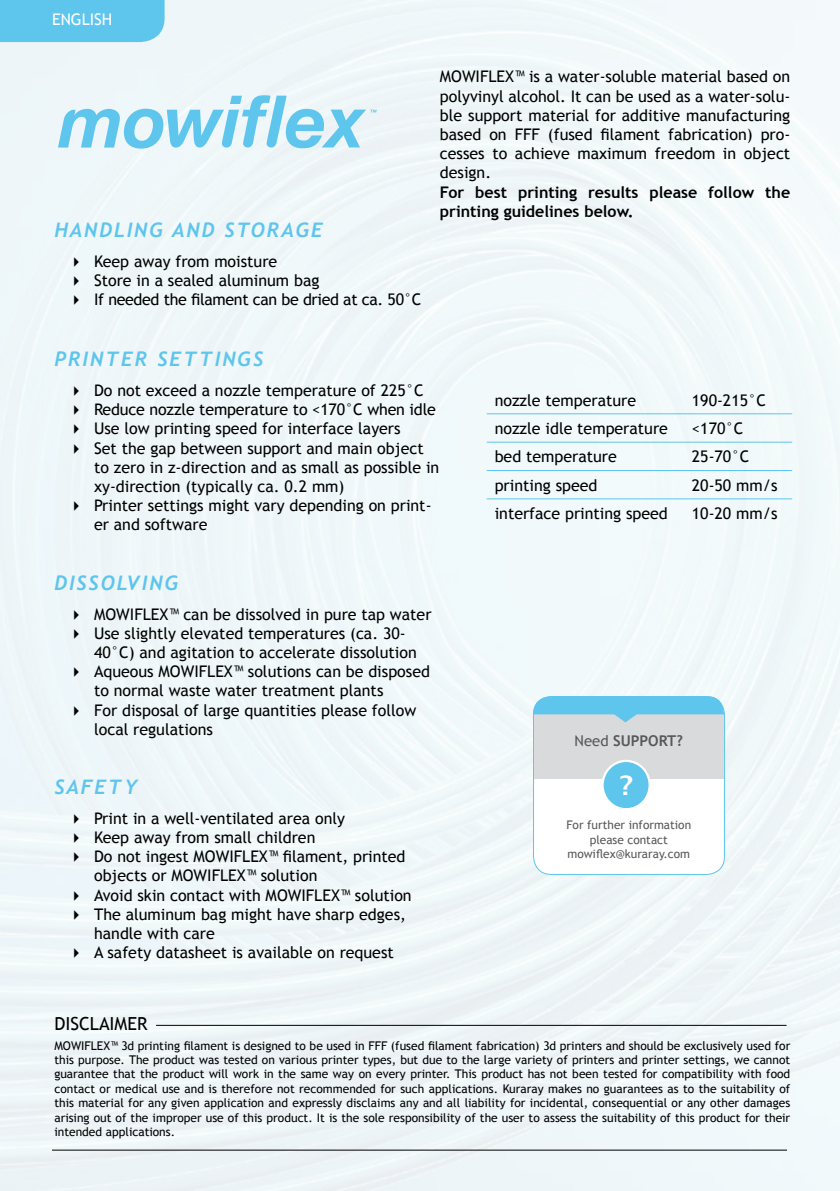
<style>
.page{position:relative;width:840px;height:1191px;background:#fff}
.page>*{position:absolute;margin:0;border:0;box-sizing:border-box;transform-origin:0 0}
.t1{font:700 26.8px "Lucida Grande";color:#fff}
.t2{font:italic 700 20px "Trebuchet";letter-spacing:.1em;color:#5ec5ed}
.t3{font:18px "Trebuchet MS";color:#000}
.t4{font:16px/19.2px "Trebuchet MS";color:#000}
.t5{font:700 16px/19.2px "Trebuchet MS";color:#000}
.t6{font:16px "Trebuchet MS";color:#fff}
.t7{font:700 14.8px "Trebuchet MS";color:#58585a}
.t8{font:12px/14.4px "Trebuchet MS";color:#000;text-align:justify}
.t9{font:11.8px/14.2px "Trebuchet MS";color:#58585a;text-align:center}
.s1{font-family:"Lucida Grande"}
.s2{font-weight:400}
</style>
<div class="page">
<div style="left:0;top:0;width:839px;height:1191px;background:#eff7f9"></div>
<hr style="left:486px;top:413px;width:197px;height:1px;background:#5ec5ed">
<hr style="left:683px;top:413px;width:108px;height:1px;background:#5ec5ed">
<hr style="left:486px;top:442px;width:197px;height:1px;background:#5ec5ed">
<hr style="left:683px;top:442px;width:108px;height:1px;background:#5ec5ed">
<hr style="left:486px;top:470px;width:197px;height:1px;background:#5ec5ed">
<hr style="left:683px;top:470px;width:108px;height:1px;background:#5ec5ed">
<hr style="left:486px;top:498px;width:197px;height:1px;background:#5ec5ed">
<hr style="left:683px;top:498px;width:108px;height:1px;background:#5ec5ed">
<svg style="left:58px;top:95px;width:318px;height:54px"></svg>
<hr style="left:156px;top:1025px;width:630px;height:1px;background:#000">
<hr style="left:52px;top:1149px;width:734px;height:1px;background:#000">
<div style="left:0;top:0;width:164px;height:42px;background:#5ec5ed"></div>
<div style="left:533px;top:696px;width:191px;height:178px;background:#fff;border-radius:18px"></div>
<div style="left:533px;top:696px;width:191px;height:178px;border:1px solid #5ec5ed;border-radius:18px"></div>
<div style="left:534px;top:714px;width:189px;height:64px;background:#d9dadb"></div>
<svg style="left:533px;top:696px;width:190px;height:26px"></svg>
<div style="left:602px;top:761px;width:47px;height:48px;background:#5ec5ed;border-radius:50%"></div>
<div style="left:601px;top:760px;width:49px;height:50px;border:2px solid #fff;border-radius:50%"></div>
<p class="t6" style="left:52px;top:10px;width:62px">ENGLISH</p>
<p class="t2" style="left:54px;top:218px;width:270px">HANDLING AND STORAGE</p>
<p class="t4" style="left:71px;top:252px;width:351px"><span class="s1">▸</span> Keep away from moisture<br><span class="s1">▸</span> Store in a sealed aluminum bag<br><span class="s1">▸</span> If needed the filament can be dried at ca. 50°C</p>
<p class="t2" style="left:54px;top:347px;width:210px">PRINTER SETTINGS</p>
<p class="t4" style="left:439px;top:67px;width:352px;text-align:justify">MOWIFLEX™ is a water-soluble material based on polyvinyl alcohol. It can be used as a water-solu&shy;ble support material for additive manufacturing based on FFF (fused filament fabrication) pro&shy;cesses to achieve maximum freedom in object design.</p>
<p class="t5" style="left:439px;top:182px;width:352px">For best printing results please follow the printing guidelines below.</p>
<p class="t4" style="left:71px;top:381px;width:354px"><span class="s1">▸</span> Do not exceed a nozzle temperature of 225°C</p>
<p class="t4" style="left:71px;top:400px;width:366px"><span class="s1">▸</span> Reduce nozzle temperature to &lt;170°C when idle</p>
<p class="t4" style="left:71px;top:419px;width:330px"><span class="s1">▸</span> Use low printing speed for interface layers</p>
<p class="t4" style="left:71px;top:438px;width:353px"><span class="s1">▸</span> Set the gap between support and main object</p>
<p class="t4" style="left:94px;top:458px;width:346px">to zero in z-direction and as small as possible in</p>
<p class="t4" style="left:94px;top:477px;width:252px">xy-direction (typically ca. 0.2 mm)</p>
<p class="t4" style="left:71px;top:496px;width:361px"><span class="s1">▸</span> Printer settings might vary depending on print-</p>
<p class="t4" style="left:94px;top:515px;width:115px">er and software</p>
<p class="t2" style="left:54px;top:571px;width:125px">DISSOLVING</p>
<p class="t4" style="left:71px;top:604px;width:361px"><span class="s1">▸</span> MOWIFLEX™ can be dissolved in pure tap water <span class="s1">▸</span> Use slightly elevated temperatures (ca. 30-</p>
<p class="t4" style="left:94px;top:643px;width:324px">40°C) and agitation to accelerate dissolution</p>
<p class="t4" style="left:71px;top:662px;width:360px"><span class="s1">▸</span> Aqueous MOWIFLEX™ solutions can be disposed</p>
<p class="t4" style="left:94px;top:681px;width:291px">to normal waste water treatment plants</p>
<p class="t4" style="left:71px;top:700px;width:346px"><span class="s1">▸</span> For disposal of large quantities please follow</p>
<p class="t4" style="left:94px;top:720px;width:120px">local regulations</p>
<p class="t2" style="left:54px;top:774px;width:85px">SAFETY</p>
<p class="t4" style="left:71px;top:808px;width:275px"><span class="s1">▸</span> Print in a well-ventilated area only</p>
<p class="t4" style="left:71px;top:828px;width:245px"><span class="s1">▸</span> Keep away from small children</p>
<p class="t4" style="left:71px;top:847px;width:335px"><span class="s1">▸</span> Do not ingest MOWIFLEX™ filament, printed</p>
<p class="t4" style="left:94px;top:866px;width:225px">objects or MOWIFLEX™ solution</p>
<p class="t4" style="left:71px;top:885px;width:341px"><span class="s1">▸</span> Avoid skin contact with MOWIFLEX™ solution</p>
<p class="t4" style="left:71px;top:904px;width:336px"><span class="s1">▸</span> The aluminum bag might have sharp edges,</p>
<p class="t4" style="left:94px;top:924px;width:122px">handle with care</p>
<p class="t4" style="left:71px;top:943px;width:324px"><span class="s1">▸</span> A safety datasheet is available on request</p>
<p class="t3" style="left:54px;top:1013px;width:95px">DISCLAIMER</p>
<p class="t4" style="left:494px;top:390px;width:143px">nozzle temperature</p>
<p class="t4" style="left:691px;top:390px;width:76px">190-215°C</p>
<p class="t4" style="left:494px;top:419px;width:175px">nozzle idle temperature</p>
<p class="t4" style="left:691px;top:419px;width:53px">&lt;170°C</p>
<p class="t4" style="left:494px;top:447px;width:123px">bed temperature</p>
<p class="t4" style="left:691px;top:447px;width:59px">25-70°C</p>
<p class="t4" style="left:494px;top:475px;width:104px">printing speed</p>
<p class="t4" style="left:691px;top:475px;width:87px">20-50 mm/s</p>
<p class="t4" style="left:494px;top:504px;width:175px">interface printing speed</p>
<p class="t4" style="left:691px;top:504px;width:87px">10-20 mm/s</p>
<p class="t7" style="left:574px;top:732px;width:110px"><span class="s2">Need</span> SUPPORT?</p>
<h1 class="t1" style="left:619px;top:763px;width:15px">?</h1>
<p class="t9" style="left:566px;top:818px;width:126px">For further information please contact mowiflex@kuraray.com</p>
<p class="t8" style="left:54px;top:1038px;width:737px">MOWIFLEX™ 3d printing filament is designed to be used in FFF (fused filament fabrication) 3d printers and should be exclusively used for this purpose. The product was tested on various printer types, but due to the large variety of printers and printer settings, we cannot guarantee that the product will work in the same way on every printer. This product has not been tested for compatibility with food contact or medical use and is therefore not recommended for such applications. Kuraray makes no guarantees as to the suitability of this material for any given application and expressly disclaims any and all liability for incidental, consequential or any other damages arising out of the improper use of this product. It is the sole responsibility of the user to assess the suitability of this product for their intended applications.</p>
</div>
